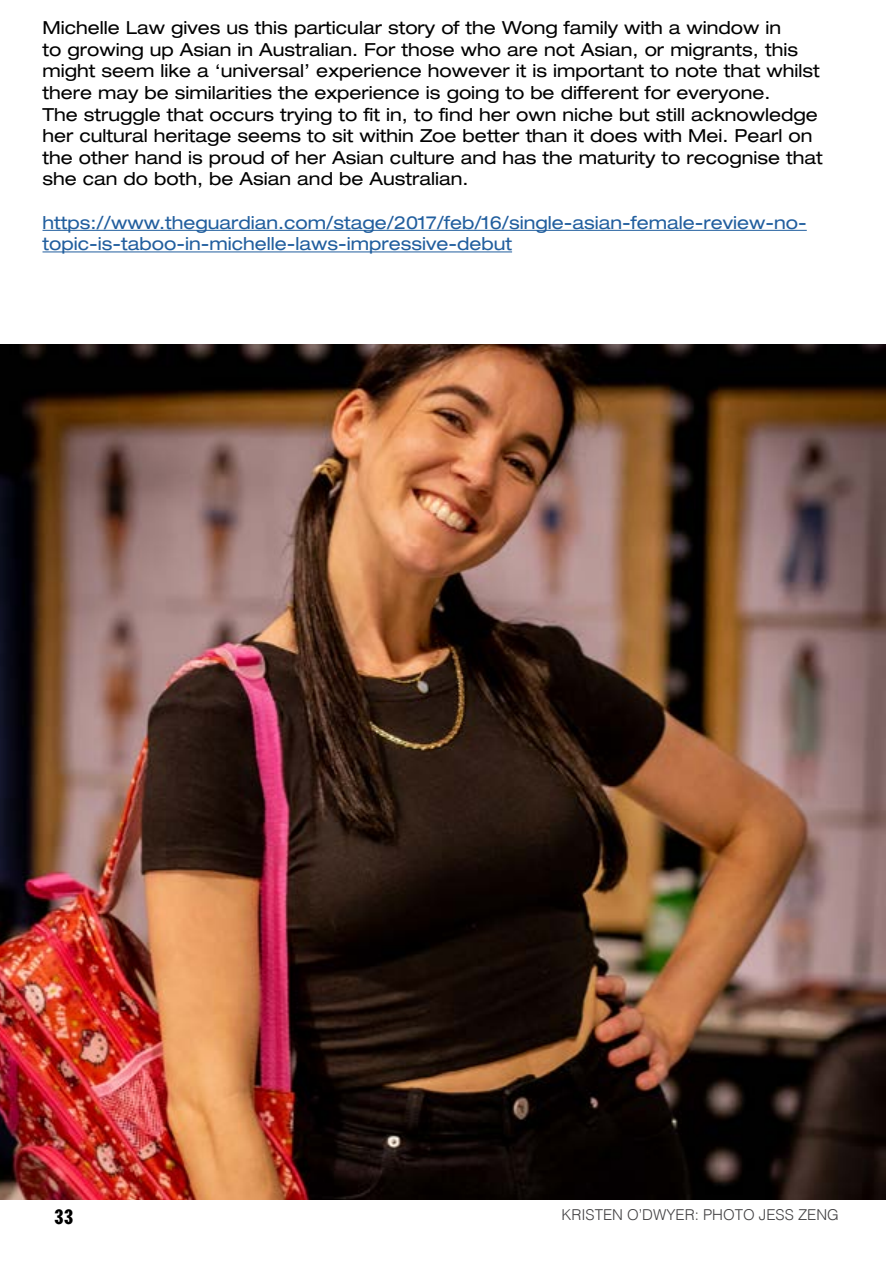
<style>
.page{position:relative;width:893px;height:1263px;background:#fff}
.page>*{position:absolute;margin:0;border:0;box-sizing:border-box;transform-origin:0 0}
.t1{font:21px "State Sans Bold Cond";color:#000}
.t2{font:expanded 18px/21.6px "Helvetica Neue LT Std";color:#000}
.t3{font:expanded 18px/21.6px "Helvetica Neue LT Std";color:#215e9e}
.t4{font:300 15px "Helvetica";color:#414042}
</style>
<div class="page">
<hr style="left:43px;top:230px;width:764px;height:1px;background:#215e9e">
<hr style="left:43px;top:251px;width:469px;height:1px;background:#215e9e">
<img style="left:0;top:344px;width:886px;height:855px">
<p class="t2" style="left:43px;top:17px;width:782px">Michelle Law gives us this particular story of the Wong family with a window in<br>to growing up Asian in Australian. For those who are not Asian, or migrants, this might seem like a ‘universal’ experience however it is important to note that whilst there may be similarities the experience is going to be different for everyone.<br>The struggle that occurs trying to fit in, to find her own niche but still acknowledge her cultural heritage seems to sit within Zoe better than it does with Mei. Pearl on the other hand is proud of her Asian culture and has the maturity to recognise that she can do both, be Asian and be Australian.</p>
<p class="t3" style="left:43px;top:211px;width:766px">https://www.theguardian.com/stage/2017/feb/16/single-asian-female-review-no&shy;topic-is-taboo-in-michelle-laws-impressive-debut</p>
<p class="t1" style="left:54px;top:1200px;width:21px">33</p>
<p class="t4" style="left:561px;top:1205px;width:279px">KRISTEN O’DWYER: PHOTO JESS ZENG</p>
</div>
